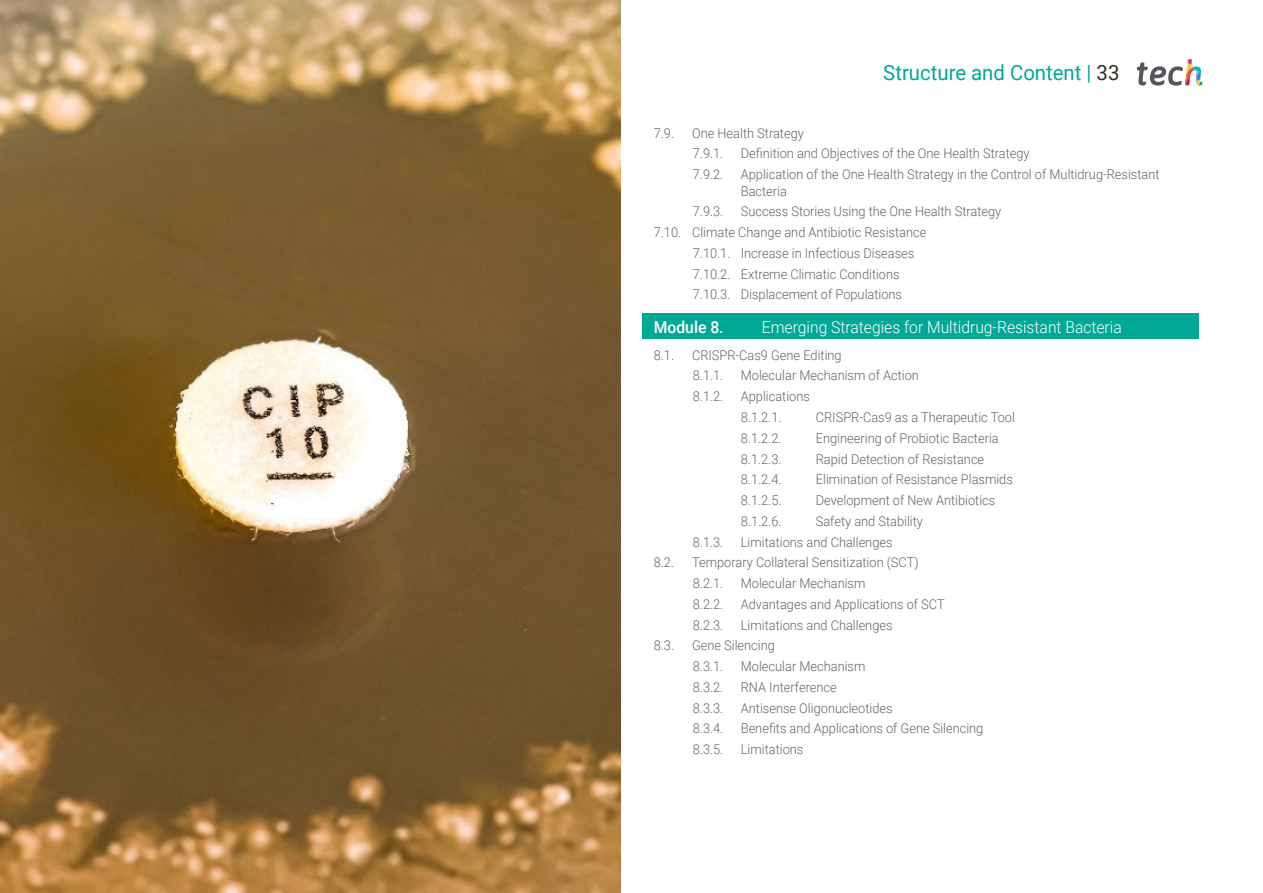
<style>
.page{position:relative;width:1263px;height:893px;background:#fff}
.page>*{position:absolute;margin:0;border:0;box-sizing:border-box;transform-origin:0 0}
.t1{font:21px "Roboto";color:#00a996}
.t2{font:300 16.5px "Roboto";color:#fff;scale:.95 1}
.t3{font:500 16.5px "Roboto";color:#fff;scale:.95 1}
.t4{font:300 13.5px/20.7px "Roboto";color:#61646a;scale:.95 1}
.s1{color:#312e20}
</style>
<div class="page">
<img style="left:0;top:0;width:621px;height:893px">
<div style="left:643px;top:314px;width:556px;height:25px;background:#00a996"></div>
<svg style="left:1137px;top:59px;width:65px;height:27px"></svg>
<h1 class="t1" style="left:883px;top:57px;width:238px">Structure and Content | <span class="s1">33</span></h1>
<p class="t4" style="left:654px;top:122px;width:23px">7.9.</p>
<p class="t4" style="left:692px;top:122px;width:119px">One Health Strategy<br>7.9.1.</p>
<p class="t4" style="left:741px;top:143px;width:306px">Definition and Objectives of the One Health Strategy</p>
<p class="t4" style="left:693px;top:164px;width:34px">7.9.2.</p>
<p class="t4" style="left:741px;top:166px;width:442px;line-height:16.5px">Application of the One Health Strategy in the Control of Multidrug-Resistant<br>Bacteria</p>
<p class="t4" style="left:693px;top:201px;width:34px">7.9.3.</p>
<p class="t4" style="left:741px;top:201px;width:276px">Success Stories Using the One Health Strategy</p>
<p class="t4" style="left:654px;top:222px;width:288px">7.10. Climate Change and Antibiotic Resistance</p>
<p class="t4" style="left:693px;top:242px;width:235px">7.10.1. Increase in Infectious Diseases</p>
<p class="t4" style="left:693px;top:263px;width:219px">7.10.2. Extreme Climatic Conditions</p>
<p class="t4" style="left:693px;top:284px;width:222px">7.10.3. Displacement of Populations</p>
<p class="t3" style="left:654px;top:315px;width:75px">Module 8.</p>
<p class="t2" style="left:762px;top:315px;width:380px">Emerging Strategies for Multidrug-Resistant Bacteria</p>
<p class="t4" style="left:654px;top:344px;width:23px">8.1.</p>
<p class="t4" style="left:692px;top:344px;width:159px">CRISPR-Cas9 Gene Editing<br>8.1.1.</p>
<p class="t4" style="left:741px;top:365px;width:189px">Molecular Mechanism of Action</p>
<p class="t4" style="left:693px;top:386px;width:34px">8.1.2.</p>
<p class="t4" style="left:741px;top:386px;width:74px">Applications<br>8.1.2.1.</p>
<p class="t4" style="left:816px;top:406px;width:211px">CRISPR-Cas9 as a Therapeutic Tool</p>
<p class="t4" style="left:741px;top:427px;width:44px">8.1.2.2.</p>
<p class="t4" style="left:816px;top:427px;width:194px">Engineering of Probiotic Bacteria</p>
<p class="t4" style="left:741px;top:448px;width:44px">8.1.2.3.</p>
<p class="t4" style="left:816px;top:448px;width:179px">Rapid Detection of Resistance</p>
<p class="t4" style="left:741px;top:469px;width:44px">8.1.2.4.</p>
<p class="t4" style="left:816px;top:469px;width:209px">Elimination of Resistance Plasmids</p>
<p class="t4" style="left:741px;top:489px;width:44px">8.1.2.5.</p>
<p class="t4" style="left:816px;top:489px;width:190px">Development of New Antibiotics</p>
<p class="t4" style="left:741px;top:510px;width:44px">8.1.2.6.</p>
<p class="t4" style="left:816px;top:510px;width:114px">Safety and Stability</p>
<p class="t4" style="left:693px;top:531px;width:34px">8.1.3.</p>
<p class="t4" style="left:741px;top:531px;width:161px">Limitations and Challenges</p>
<p class="t4" style="left:654px;top:552px;width:23px">8.2.</p>
<p class="t4" style="left:692px;top:552px;width:240px">Temporary Collateral Sensitization (SCT)<br>8.2.1.</p>
<p class="t4" style="left:741px;top:572px;width:133px">Molecular Mechanism</p>
<p class="t4" style="left:693px;top:593px;width:34px">8.2.2.</p>
<p class="t4" style="left:741px;top:593px;width:216px">Advantages and Applications of SCT</p>
<p class="t4" style="left:693px;top:614px;width:34px">8.2.3.</p>
<p class="t4" style="left:741px;top:614px;width:161px">Limitations and Challenges</p>
<p class="t4" style="left:654px;top:635px;width:23px">8.3.</p>
<p class="t4" style="left:692px;top:635px;width:89px">Gene Silencing<br>8.3.1.</p>
<p class="t4" style="left:741px;top:655px;width:133px">Molecular Mechanism</p>
<p class="t4" style="left:693px;top:676px;width:34px">8.3.2.</p>
<p class="t4" style="left:741px;top:676px;width:102px">RNA Interference</p>
<p class="t4" style="left:693px;top:697px;width:34px">8.3.3.</p>
<p class="t4" style="left:741px;top:697px;width:161px">Antisense Oligonucleotides</p>
<p class="t4" style="left:693px;top:718px;width:34px">8.3.4.</p>
<p class="t4" style="left:741px;top:718px;width:257px">Benefits and Applications of Gene Silencing</p>
<p class="t4" style="left:693px;top:738px;width:34px">8.3.5.</p>
<p class="t4" style="left:741px;top:738px;width:67px">Limitations</p>
</div>
